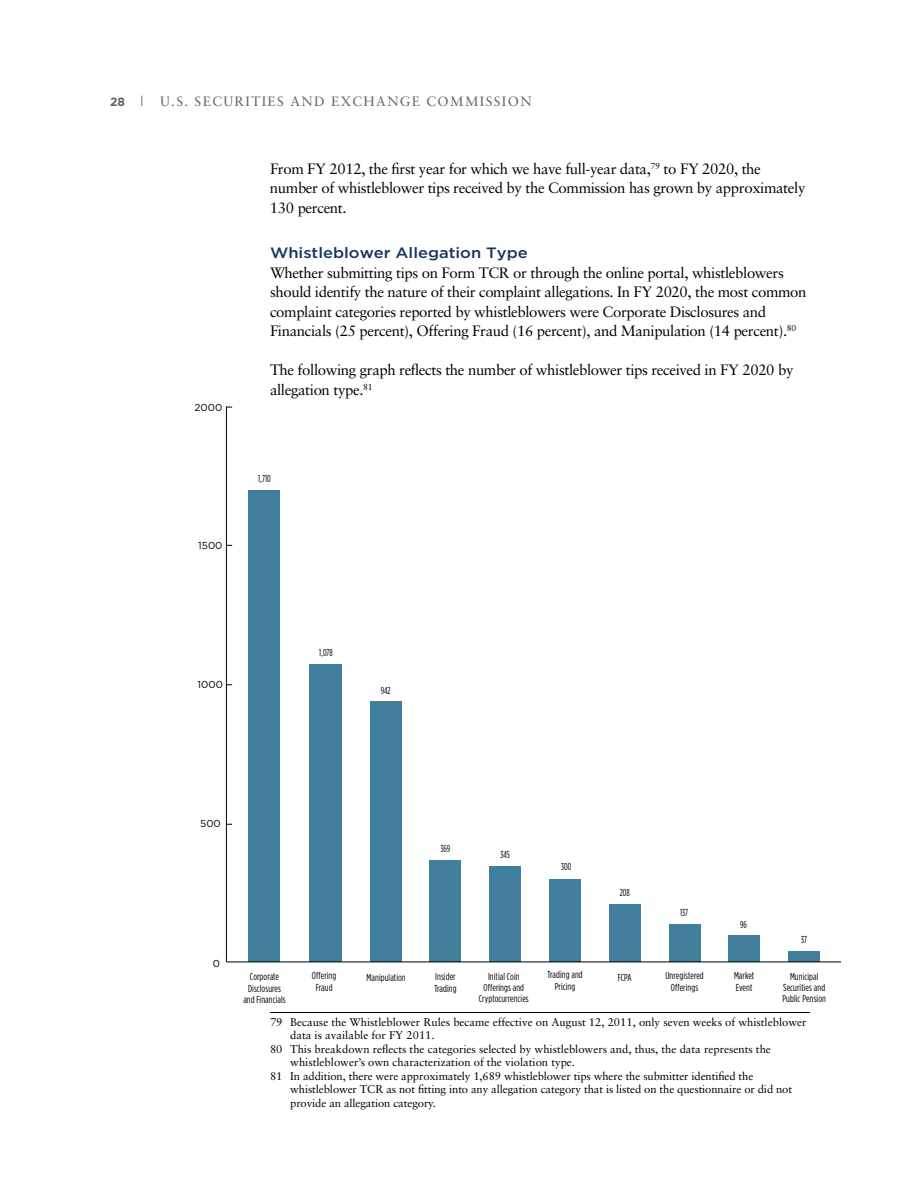
<style>
.page{position:relative;width:918px;height:1188px;background:#fff}
.page>*{position:absolute;margin:0;border:0;box-sizing:border-box;transform-origin:0 0}
.t1{font:15px/19.5px "Sabon";letter-spacing:-.025em;color:#000}
.t2{font:500 15px "Gotham HTF";color:#17365d;scale:1.1 1}
.t3{font:13.5px "Sabon";letter-spacing:.1em;color:#636466}
.t4{font:11.25px/13.5px "Sabon";color:#000}
.t5{font:10.05px/11.2px "Gotham Condensed";letter-spacing:.01em;color:#000;text-align:center}
.t6{font:10.05px "Gotham Condensed";letter-spacing:.01em;color:#000;scale:.94 1}
.t7{font:10.05px "Gotham HTF";color:#000}
.s1{font-family:"Gotham HTF";font-weight:700;font-size:12px}
</style>
<div class="page">
<hr style="left:270px;top:1012px;width:540px;height:1px;background:#000">
<div style="left:430px;top:860px;width:31px;height:102px;background:#427f9e"></div>
<div style="left:309px;top:664px;width:32px;height:298px;background:#427f9e"></div>
<div style="left:370px;top:702px;width:31px;height:260px;background:#427f9e"></div>
<div style="left:489px;top:867px;width:32px;height:95px;background:#427f9e"></div>
<div style="left:549px;top:879px;width:32px;height:83px;background:#427f9e"></div>
<div style="left:609px;top:905px;width:31px;height:57px;background:#427f9e"></div>
<div style="left:669px;top:924px;width:31px;height:38px;background:#427f9e"></div>
<div style="left:728px;top:935px;width:32px;height:27px;background:#427f9e"></div>
<div style="left:788px;top:952px;width:32px;height:10px;background:#427f9e"></div>
<hr style="left:226px;top:407px;width:1px;height:555px;background:#000">
<div style="left:249px;top:490px;width:31px;height:472px;background:#427f9e"></div>
<hr style="left:226px;top:962px;width:615px;height:1px;background:#000">
<p class="t3" style="left:110px;top:94px;width:423px"><span class="s1">28</span> | U.S. SECURITIES AND EXCHANGE COMMISSION</p>
<p class="t7" style="left:195px;top:402px;width:29px">2000</p>
<p class="t7" style="left:198px;top:540px;width:26px">1500</p>
<p class="t1" style="left:270px;top:158px;width:537px">From FY 2012, the frst year for which we have full-year data,<sup>79</sup> to FY 2020, the number of whistleblower tips received by the Commission has grown by approximately<br>130 percent.</p>
<p class="t2" style="left:270px;top:244px;width:236px">Whistleblower Allegation Type</p>
<p class="t1" style="left:270px;top:263px;width:538px">Whether submitting tips on Form TCR or through the online portal, whistleblowers should identify the nature of their complaint allegations. In FY 2020, the most common complaint categories reported by whistleblowers were Corporate Disclosures and Financials (25 percent), Offering Fraud (16 percent), and Manipulation (14 percent).<sup>80</sup></p>
<p class="t1" style="left:270px;top:360px;width:525px">The following graph refects the number of whistleblower tips received in FY 2020 by allegation type.<sup>81</sup></p>
<p class="t6" style="left:258px;top:473px;width:15px">1,710</p>
<p class="t7" style="left:198px;top:678px;width:27px">1000</p>
<p class="t6" style="left:319px;top:647px;width:16px">1,078</p>
<p class="t6" style="left:381px;top:686px;width:12px">942</p>
<p class="t7" style="left:200px;top:818px;width:22px">500</p>
<p class="t7" style="left:213px;top:958px;width:9px">0</p>
<p class="t6" style="left:441px;top:843px;width:12px">369</p>
<p class="t6" style="left:501px;top:849px;width:12px">345</p>
<p class="t6" style="left:561px;top:861px;width:12px">300</p>
<p class="t6" style="left:620px;top:888px;width:12px">208</p>
<p class="t6" style="left:680px;top:907px;width:10px">137</p>
<p class="t6" style="left:740px;top:919px;width:9px">96</p>
<p class="t6" style="left:801px;top:934px;width:8px">37</p>
<p class="t5" style="left:547px;top:969px;width:37px">Trading and<br>Pricing</p>
<p class="t5" style="left:250px;top:971px;width:31px">Corporate</p>
<p class="t5" style="left:312px;top:970px;width:26px">Offering</p>
<p class="t5" style="left:367px;top:972px;width:41px">Manipulation</p>
<p class="t5" style="left:435px;top:971px;width:22px">Insider</p>
<p class="t5" style="left:488px;top:970px;width:33px">Initial Coin</p>
<p class="t5" style="left:618px;top:972px;width:15px">FCPA</p>
<p class="t5" style="left:665px;top:970px;width:40px">Unregistered</p>
<p class="t5" style="left:734px;top:970px;width:22px">Market</p>
<p class="t5" style="left:790px;top:971px;width:30px">Municipal</p>
<p class="t5" style="left:248px;top:982px;width:35px">Disclosures</p>
<p class="t5" style="left:316px;top:981px;width:18px">Fraud</p>
<p class="t5" style="left:434px;top:982px;width:24px">Trading</p>
<p class="t5" style="left:484px;top:981px;width:42px">Offerings and</p>
<p class="t5" style="left:671px;top:981px;width:29px">Offerings</p>
<p class="t5" style="left:736px;top:981px;width:18px">Event</p>
<p class="t5" style="left:783px;top:982px;width:43px">Securities and</p>
<p class="t5" style="left:243px;top:993px;width:44px">and Financials</p>
<p class="t5" style="left:479px;top:993px;width:51px">Cryptocurrencies</p>
<p class="t5" style="left:782px;top:993px;width:45px">Public Pension</p>
<p class="t4" style="left:290px;top:1015px;width:518px;text-indent:-20px">79 Because the Whistleblower Rules became effective on August 12, 2011, only seven weeks of whistleblower data is available for FY 2011.</p>
<p class="t4" style="left:290px;top:1042px;width:482px;text-indent:-20px">80 This breakdown refects the categories selected by whistleblowers and, thus, the data represents the whistleblower’s own characterization of the violation type.</p>
<p class="t4" style="left:290px;top:1069px;width:503px;text-indent:-20px">81 In addition, there were approximately 1,689 whistleblower tips where the submitter identifed the whistleblower TCR as not ftting into any allegation category that is listed on the questionnaire or did not provide an allegation category.</p>
</div>
